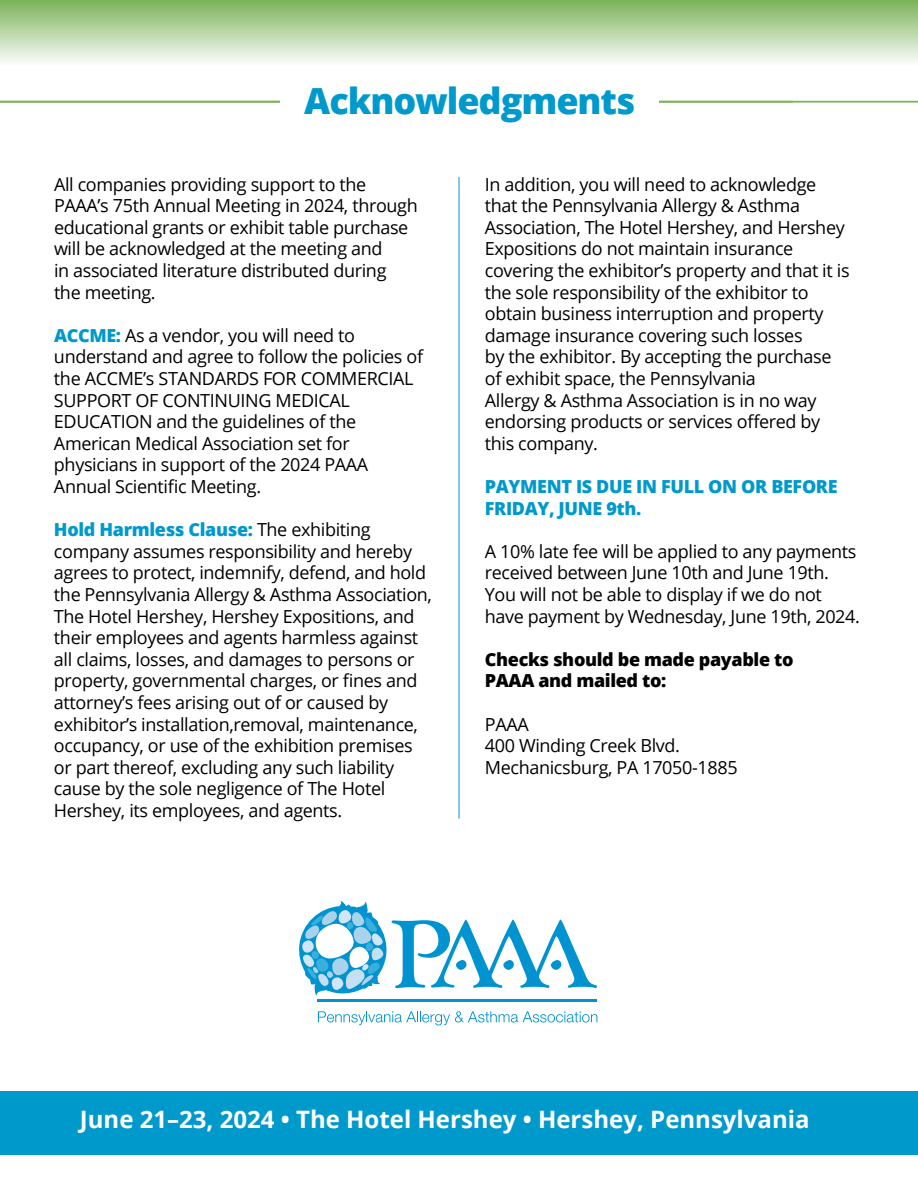
<style>
.page{position:relative;width:918px;height:1188px;background:#fff}
.page>*{position:absolute;margin:0;border:0;box-sizing:border-box;transform-origin:0 0}
.t1{font:800 36px "Open Sans";letter-spacing:-.03em;color:#09c}
.t2{font:700 24px "Open Sans";color:#fff}
.t3{font:18px/21.6px "Open Sans";letter-spacing:-.02em;color:#000}
.t4{font:800 18px/21.6px "Open Sans";letter-spacing:-.02em;color:#09c}
.t5{font:800 18px/21.6px "Open Sans";letter-spacing:-.02em;color:#000}
.s1{font-weight:800;color:#09c}
</style>
<div class="page">
<div style="left:0;top:0;width:918px;height:65px;background:linear-gradient(to bottom,#7bb159,#fcfdfb)"></div>
<hr style="left:0;top:101px;width:918px;height:2px;background:#7cb25a">
<div style="left:0;top:1091px;width:918px;height:63px;background:#09c"></div>
<div style="left:281px;top:87px;width:378px;height:45px;background:#fff"></div>
<hr style="left:459px;top:177px;width:1px;height:642px;background:#09c">
<svg style="left:318px;top:1011px;width:279px;height:14px"></svg>
<hr style="left:318px;top:1000px;width:279px;height:2px;background:#0093d0">
<svg style="left:299px;top:901px;width:298px;height:95px"></svg>
<h1 class="t1" style="left:304px;top:74px;width:332px">Acknowledgments</h1>
<p class="t3" style="left:54px;top:173px;width:365px">All companies providing support to the PAAA’s 75th Annual Meeting in 2024, through educational grants or exhibit table purchase will be acknowledged at the meeting and<br>in associated literature distributed during the meeting.</p>
<p class="t3" style="left:54px;top:324px;width:371px"><span class="s1">ACCME:</span> As a vendor, you will need to understand and agree to follow the policies of the ACCME’s STANDARDS FOR COMMERCIAL SUPPORT OF CONTINUING MEDICAL EDUCATION and the guidelines of the American Medical Association set for physicians in support of the 2024 PAAA Annual Scientific Meeting.</p>
<p class="t3" style="left:54px;top:518px;width:380px"><span class="s1">Hold Harmless Clause:</span> The exhibiting company assumes responsibility and hereby agrees to protect, indemnify, defend, and hold the Pennsylvania Allergy &amp; Asthma Association, The Hotel Hershey, Hershey Expositions, and their employees and agents harmless against all claims, losses, and damages to persons or property, governmental charges, or fines and attorney’s fees arising out of or caused by exhibitor’s installation,removal, maintenance, occupancy, or use of the exhibition premises or part thereof, excluding any such liability cause by the sole negligence of The Hotel Hershey, its employees, and agents.</p>
<p class="t3" style="left:485px;top:173px;width:366px">In addition, you will need to acknowledge that the Pennsylvania Allergy &amp; Asthma Association, The Hotel Hershey, and Hershey Expositions do not maintain insurance covering the exhibitor’s property and that it is the sole responsibility of the exhibitor to obtain business interruption and property damage insurance covering such losses<br>by the exhibitor. By accepting the purchase of exhibit space, the Pennsylvania<br>Allergy &amp; Asthma Association is in no way endorsing products or services offered by this company.</p>
<p class="t4" style="left:485px;top:475px;width:354px">PAYMENT IS DUE IN FULL ON OR BEFORE<br>FRIDAY, JUNE 9th.</p>
<p class="t3" style="left:485px;top:540px;width:377px">A 10% late fee will be applied to any payments received between June 10th and June 19th.<br>You will not be able to display if we do not have payment by Wednesday, June 19th, 2024.</p>
<p class="t5" style="left:485px;top:648px;width:310px">Checks should be made payable to<br>PAAA and mailed to:</p>
<p class="t3" style="left:485px;top:713px;width:254px">PAAA<br>400 Winding Creek Blvd.<br>Mechanicsburg, PA 17050-1885</p>
<h2 class="t2" style="left:80px;top:1102px;width:731px">June 21–23, 2024 • The Hotel Hershey • Hershey, Pennsylvania</h2>
</div>
